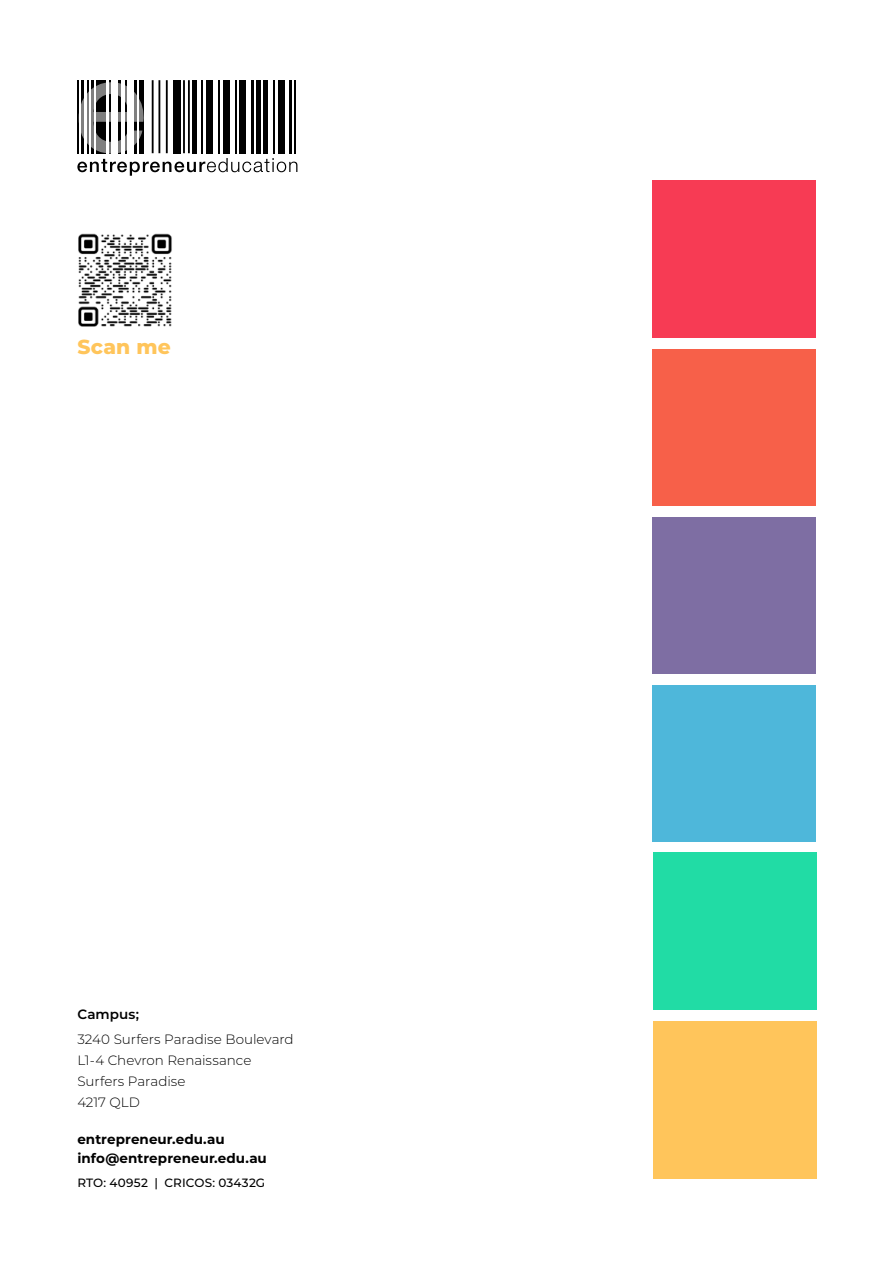
<style>
.page{position:relative;width:893px;height:1263px;background:#fff}
.page>*{position:absolute;margin:0;border:0;box-sizing:border-box;transform-origin:0 0}
.t1{font:800 20.25px "Montserrat";letter-spacing:.01em;color:#ffc55b}
.t2{font:300 13.5px/21px "Montserrat";color:#000}
.t3{font:700 13.5px/19.5px "Montserrat";letter-spacing:.005em;color:#000}
.t4{font:600 13.5px "Montserrat";letter-spacing:.005em;color:#000}
.t5{font:500 12px "Montserrat";letter-spacing:.015em;color:#000}
</style>
<div class="page">
<div style="left:652px;top:853px;width:164px;height:157px;background:#21dca5"></div>
<div style="left:652px;top:1021px;width:164px;height:157px;background:#ffc55b"></div>
<div style="left:652px;top:685px;width:164px;height:156px;background:#4eb7da"></div>
<div style="left:653px;top:349px;width:163px;height:156px;background:#f76049"></div>
<div style="left:652px;top:180px;width:164px;height:157px;background:#f73b54"></div>
<div style="left:652px;top:517px;width:164px;height:157px;background:#7e6ea3"></div>
<hr style="left:77px;top:80px;width:2px;height:73px;background:#000">
<hr style="left:82px;top:80px;width:2px;height:73px;background:#000">
<div style="left:96px;top:80px;width:10px;height:73px;background:#000"></div>
<hr style="left:87px;top:80px;width:2px;height:73px;background:#000">
<hr style="left:91px;top:80px;width:3px;height:73px;background:#000">
<hr style="left:109px;top:80px;width:2px;height:73px;background:#000">
<hr style="left:118px;top:80px;width:2px;height:73px;background:#000">
<hr style="left:125px;top:80px;width:2px;height:73px;background:#000">
<hr style="left:135px;top:80px;width:2px;height:73px;background:#000">
<div style="left:139px;top:80px;width:5px;height:73px;background:#000"></div>
<hr style="left:152px;top:80px;width:2px;height:73px;background:#000">
<hr style="left:158px;top:80px;width:2px;height:73px;background:#000">
<hr style="left:166px;top:80px;width:2px;height:73px;background:#000">
<div style="left:192px;top:80px;width:5px;height:73px;background:#000"></div>
<hr style="left:188px;top:80px;width:2px;height:73px;background:#000">
<hr style="left:183px;top:80px;width:2px;height:73px;background:#000">
<div style="left:173px;top:80px;width:8px;height:73px;background:#000"></div>
<hr style="left:201px;top:80px;width:2px;height:73px;background:#000">
<div style="left:206px;top:80px;width:7px;height:73px;background:#000"></div>
<hr style="left:218px;top:80px;width:2px;height:73px;background:#000">
<div style="left:223px;top:80px;width:7px;height:73px;background:#000"></div>
<hr style="left:235px;top:80px;width:2px;height:73px;background:#000">
<div style="left:240px;top:80px;width:6px;height:73px;background:#000"></div>
<hr style="left:251px;top:80px;width:3px;height:73px;background:#000">
<hr style="left:256px;top:80px;width:4px;height:73px;background:#000">
<hr style="left:264px;top:80px;width:4px;height:73px;background:#000">
<hr style="left:273px;top:80px;width:2px;height:73px;background:#000">
<div style="left:278px;top:80px;width:6px;height:73px;background:#000"></div>
<hr style="left:289px;top:80px;width:3px;height:73px;background:#000">
<hr style="left:294px;top:80px;width:2px;height:73px;background:#000">
<svg style="left:77px;top:82px;width:220px;height:94px"></svg>
<img style="left:78px;top:233px;width:94px;height:94px">
<h1 class="t1" style="left:77px;top:332px;width:95px">Scan me</h1>
<p class="t4" style="left:77px;top:1004px;width:63px">Campus;</p>
<p class="t2" style="left:77px;top:1028px;width:218px">3240 Surfers Paradise Boulevard<br>L1-4 Chevron Renaissance<br>Surfers Paradise<br>4217 QLD</p>
<p class="t3" style="left:77px;top:1128px;width:191px">entrepreneur.edu.au info@entrepreneur.edu.au</p>
<p class="t5" style="left:77px;top:1174px;width:189px">RTO: 40952 | CRICOS: 03432G</p>
</div>
